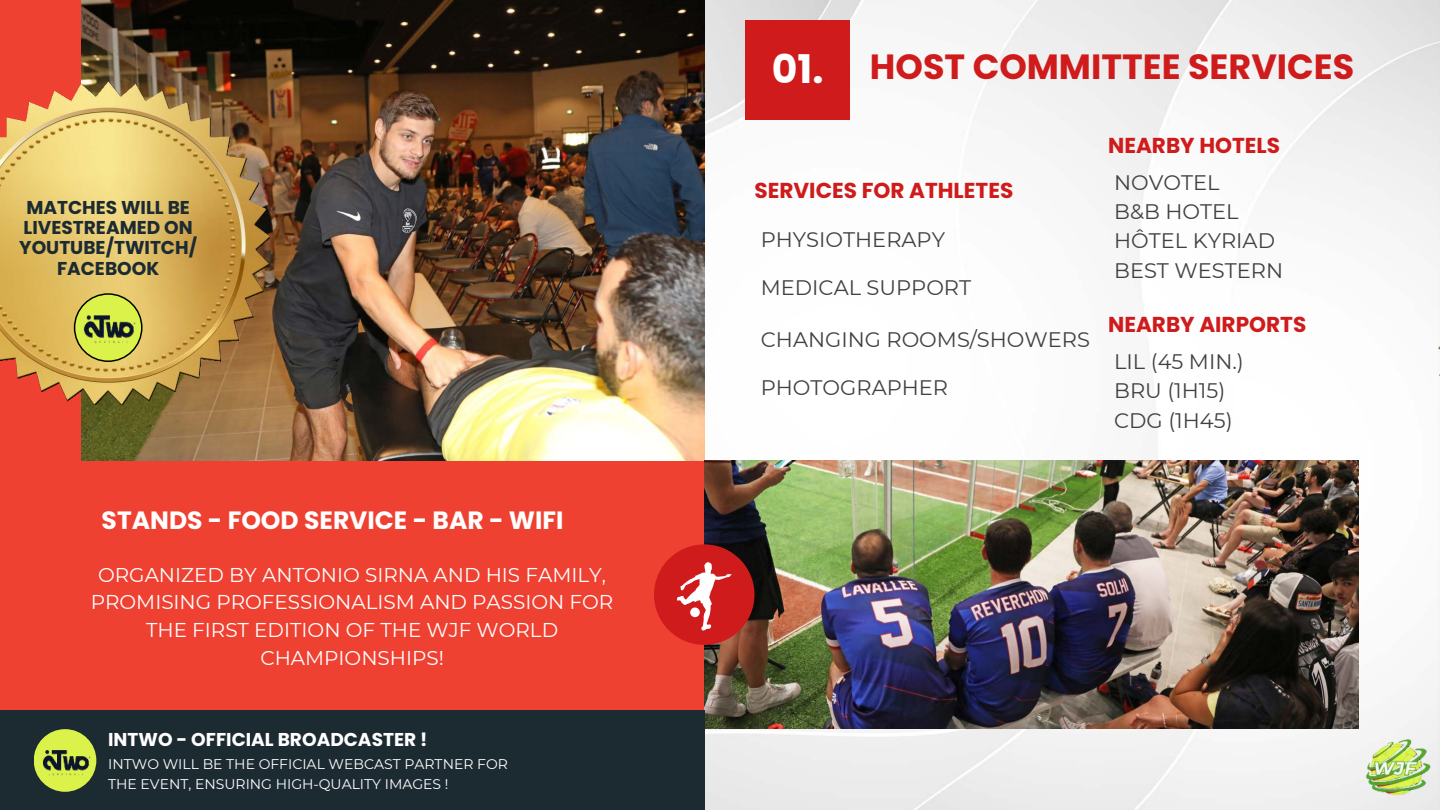
<style>
.page{position:relative;width:1440px;height:810px;background:#fff}
.page>*{position:absolute;margin:0;border:0;box-sizing:border-box;transform-origin:0 0}
.t1{font:700 35px "Poppins";color:#cf1b1b}
.t2{font:700 25px "Poppins";color:#fff}
.t3{font:700 21.6px "Poppins";color:#cf1b1b}
.t4{font:21px/29.2px "Montserrat";color:#404141}
.t5{font:20px/27.8px "Montserrat";color:#fff;text-align:center}
.t6{font:700 18.6px/20.2px "Poppins";color:#1c2a32;text-align:center}
.t7{font:700 18.6px "Poppins";color:#fff}
.t8{font:14px/19.3px "Montserrat";color:#fff}
.s1{font-size:39.5px;color:#fff}
</style>
<div class="page">
<img style="left:704px;top:0;width:736px;height:810px">
<div style="left:0;top:0;width:704px;height:810px;background:#ef4132"></div>
<img style="left:81px;top:0;width:623px;height:460px">
<img style="left:0;top:81px;width:270px;height:324px">
<img style="left:704px;top:460px;width:655px;height:269px">
<div style="left:654px;top:544px;width:100px;height:101px;background:#cf1b1b;border-radius:50%"></div>
<div style="left:745px;top:20px;width:105px;height:100px;background:#cf1b1b"></div>
<div style="left:0;top:711px;width:704px;height:99px;background:#1c2a32"></div>
<div style="left:34px;top:729px;width:62px;height:63px;background:#daf249;border-radius:50%"></div>
<img style="left:42px;top:750px;width:51px;height:27px">
<svg style="left:677px;top:562px;width:55px;height:68px"></svg>
<img style="left:1357px;top:729px;width:81px;height:67px">
<svg style="left:74px;top:293px;width:69px;height:69px"></svg>
<img style="left:82px;top:313px;width:57px;height:33px">
<img style="left:1439px;top:192px;width:1px;height:324px">
<p class="t6" style="left:19px;top:197px;width:179px">MATCHES WILL BE<br>LIVESTREAMED ON<br>YOUTUBE/TWITCH/<br>FACEBOOK</p>
<p class="t2" style="left:102px;top:506px;width:463px">STANDS - FOOD SERVICE - BAR - WIFI</p>
<p class="t5" style="left:91px;top:560px;width:524px">ORGANIZED BY ANTONIO SIRNA AND HIS FAMILY, PROMISING PROFESSIONALISM AND PASSION FOR THE FIRST EDITION OF THE WJF WORLD CHAMPIONSHIPS!</p>
<p class="t7" style="left:108px;top:729px;width:321px">INTWO - OFFICIAL BROADCASTER !</p>
<p class="t8" style="left:108px;top:754px;width:401px">INTWO WILL BE THE OFFICIAL WEBCAST PARTNER FOR<br>THE EVENT, ENSURING HIGH-QUALITY IMAGES !</p>
<h1 class="t1" style="left:772px;top:46px;width:584px"><span class="s1">01.</span> HOST COMMITTEE SERVICES</h1>
<p class="t3" style="left:754px;top:178px;width:260px">SERVICES FOR ATHLETES</p>
<p class="t4" style="left:761px;top:224px;width:186px">PHYSIOTHERAPY</p>
<p class="t4" style="left:761px;top:272px;width:212px">MEDICAL SUPPORT</p>
<p class="t4" style="left:761px;top:324px;width:331px">CHANGING ROOMS/SHOWERS</p>
<p class="t4" style="left:761px;top:372px;width:189px">PHOTOGRAPHER</p>
<p class="t3" style="left:1108px;top:132px;width:174px">NEARBY HOTELS</p>
<p class="t4" style="left:1114px;top:167px;width:171px">NOVOTEL<br>B&amp;B HOTEL<br>HÔTEL KYRIAD<br>BEST WESTERN</p>
<p class="t3" style="left:1108px;top:312px;width:200px">NEARBY AIRPORTS</p>
<p class="t4" style="left:1114px;top:346px;width:131px">LIL (45 MIN.)<br>BRU (1H15)<br>CDG (1H45)</p>
</div>
